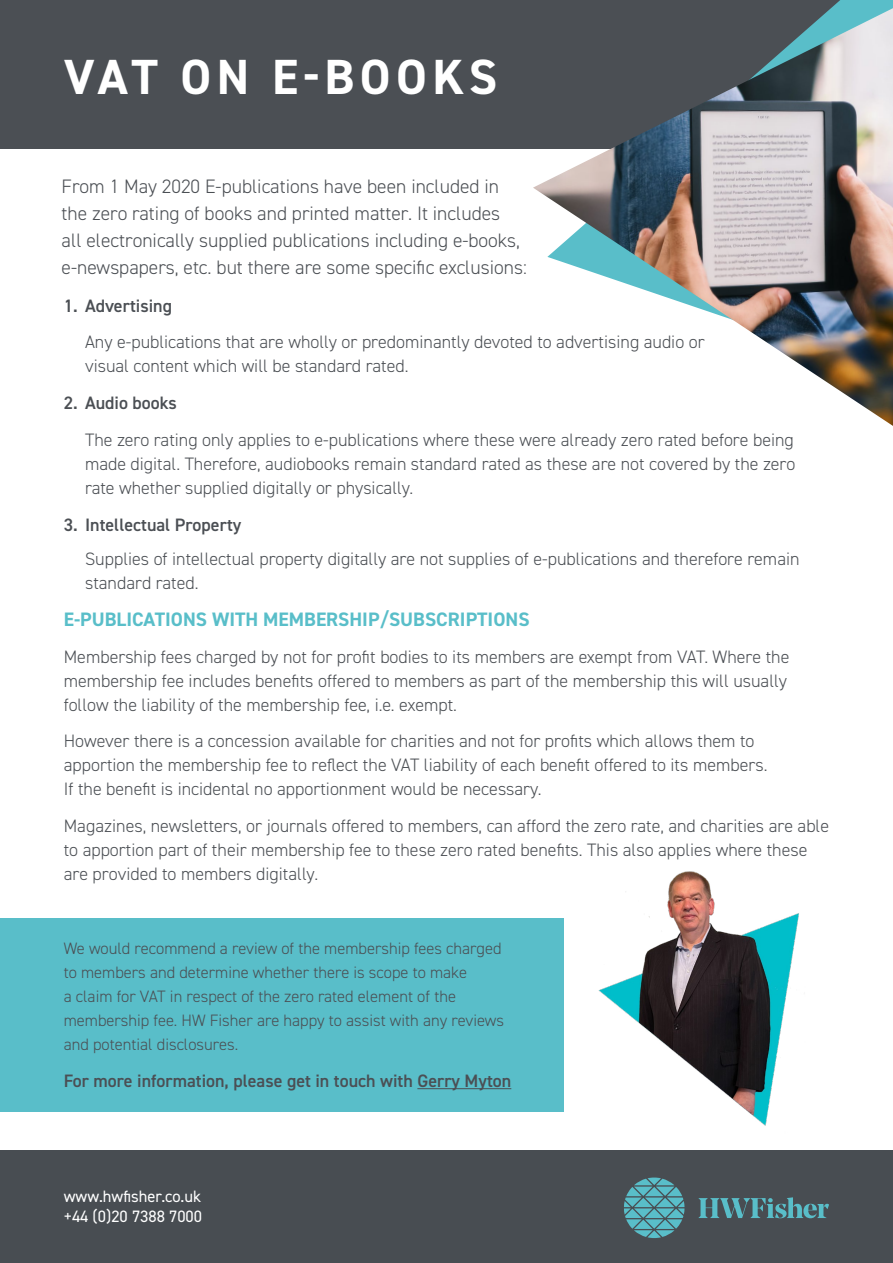
<style>
.page{position:relative;width:893px;height:1263px;background:#fff}
.page>*{position:absolute;margin:0;border:0;box-sizing:border-box;transform-origin:0 0}
.t1{font:700 49.5px "DIN2014";letter-spacing:.11em;color:#fff}
.t2{font:300 19.5px/27px "DIN2014";color:#4b4f54}
.t3{font:700 19.5px "DIN2014";color:#59bec9}
.t4{font:300 18px/24px "DIN2014";color:#4b4f54}
.t5{font:600 18px "DIN2014";color:#4b4f54}
.t6{font:300 16.5px/24px "DIN2014";color:#4b4f54}
.t7{font:16.5px/19.5px "DIN2014";color:#fff}
</style>
<div class="page">
<div style="left:0;top:0;width:893px;height:149px;background:#4b4f54"></div>
<img style="left:533px;top:8px;width:360px;height:418px">
<div style="left:0;top:1150px;width:893px;height:113px;background:#484d52"></div>
<svg style="left:698px;top:1197px;width:131px;height:21px"></svg>
<svg style="left:624px;top:1177px;width:60px;height:61px"></svg>
<div style="left:0;top:919px;width:563px;height:193px;background:#59bec9"></div>
<hr style="left:417px;top:1088px;width:94px;height:1px;background:#4b4f54">
<img style="left:598px;top:871px;width:201px;height:255px">
<h1 class="t1" style="left:64px;top:44px;width:435px">VAT ON E-BOOKS</h1>
<p class="t2" style="left:62px;top:172px;width:467px">From 1 May 2020 E-publications have been included in the zero rating of books and printed matter. It includes<br>all electronically supplied publications including e-books, e-newspapers, etc. but there are some specific exclusions:</p>
<p class="t5" style="left:64px;top:293px;width:110px">1. Advertising</p>
<p class="t4" style="left:85px;top:330px;width:621px">Any e-publications that are wholly or predominantly devoted to advertising audio or visual content which will be standard rated.</p>
<p class="t5" style="left:64px;top:391px;width:115px">2. Audio books</p>
<p class="t4" style="left:85px;top:428px;width:712px;text-align:justify">The zero rating only applies to e-publications where these were already zero rated before being made digital. Therefore, audiobooks remain standard rated as these are not covered by the zero rate whether supplied digitally or physically.</p>
<p class="t5" style="left:64px;top:512px;width:179px">3. Intellectual Property</p>
<p class="t4" style="left:85px;top:547px;width:716px">Supplies of intellectual property digitally are not supplies of e-publications and therefore remain standard rated.</p>
<p class="t3" style="left:64px;top:606px;width:467px">E-PUBLICATIONS WITH MEMBERSHIP/SUBSCRIPTIONS</p>
<p class="t4" style="left:64px;top:645px;width:727px">Membership fees charged by not for profit bodies to its members are exempt from VAT. Where the membership fee includes benefits offered to members as part of the membership this will usually follow the liability of the membership fee, i.e. exempt.</p>
<p class="t4" style="left:64px;top:729px;width:705px">However there is a concession available for charities and not for profits which allows them to apportion the membership fee to reflect the VAT liability of each benefit offered to its members.<br>If the benefit is incidental no apportionment would be necessary.</p>
<p class="t4" style="left:64px;top:814px;width:767px">Magazines, newsletters, or journals offered to members, can afford the zero rate, and charities are able to apportion part of their membership fee to these zero rated benefits. This also applies where these are provided to members digitally.</p>
<p class="t6" style="left:64px;top:936px;width:442px">We would recommend a review of the membership fees charged to members and determine whether there is scope to make<br>a claim for VAT in respect of the zero rated element of the membership fee. HW Fisher are happy to assist with any reviews and potential disclosures.</p>
<p class="t5" style="left:64px;top:1069px;width:449px">For more information, please get in touch with Gerry Myton</p>
<p class="t7" style="left:64px;top:1186px;width:140px">www.hwfisher.co.uk +44 (0)20 7388 7000</p>
</div>
